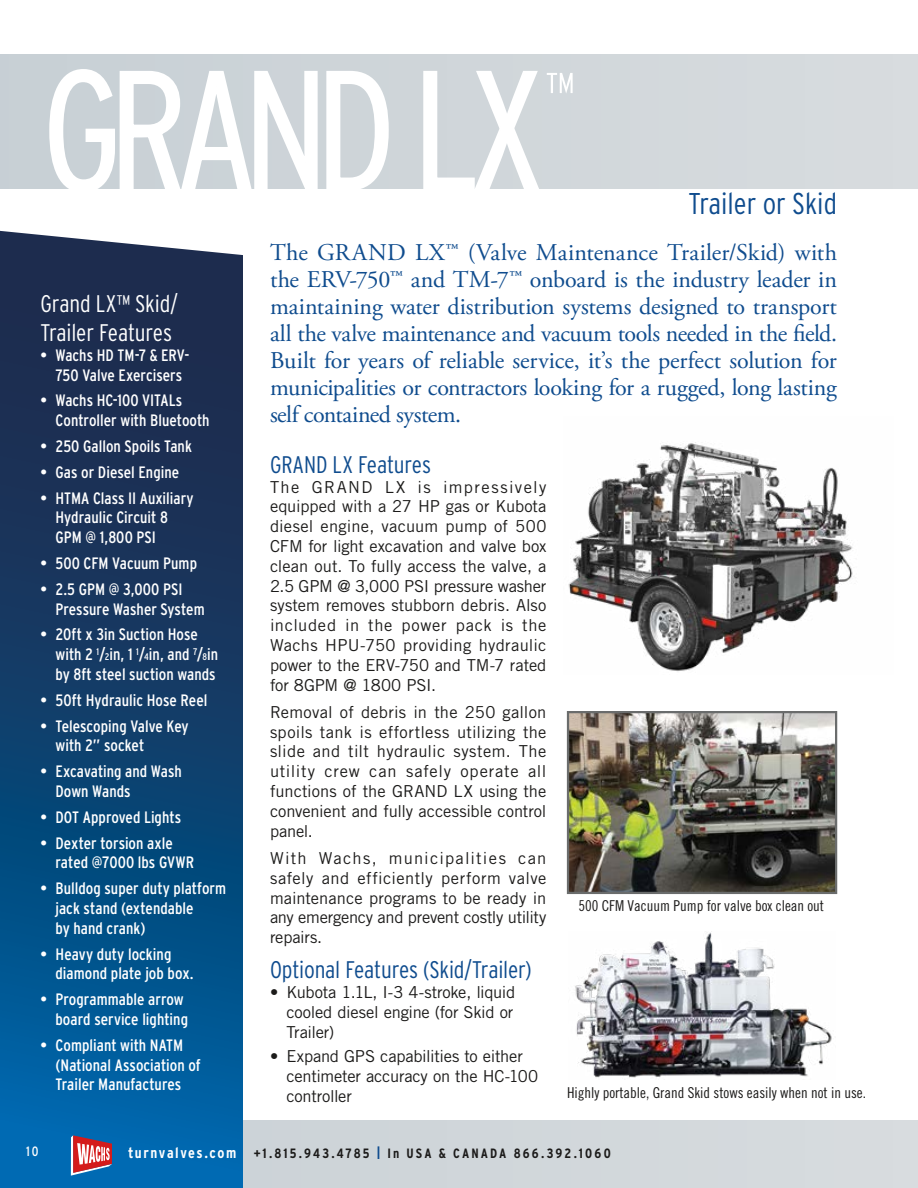
<style>
.page{position:relative;width:918px;height:1188px;background:#fff}
.page>*{position:absolute;margin:0;border:0;box-sizing:border-box;transform-origin:0 0}
.Main_Head_1{font:300 condensed 168px "Interstate";letter-spacing:-.075em;color:#fff}
.Main_Head_1-2{font:300 condensed 51px "Interstate";color:#fff}
.Main_Head_2{font:300 condensed 30px "Interstate";color:#0f4c8e}
.Intro_para{font:24px/27px "Adobe Garamond Pro";letter-spacing:-.015em;color:#0f4c8e;text-align:justify}
.SUBHEAD{font:300 condensed 24px "Interstate";letter-spacing:-.01em;color:#0f4c8e}
.SUBHEAD_Right{font:300 condensed 24px/28.8px "Interstate";letter-spacing:-.01em;color:#fff}
.TEXT{font:16.5px/19.8px "Trade Gothic";letter-spacing:-.01em;color:#1c1b1a;text-align:justify}
.t1{font:condensed 16.5px/19.8px "Interstate";color:#fff}
.t2{font:15px "Trade Gothic Cond Eighteen";color:#1c1b1a}
.t3{font:700 condensed 15px "Interstate";letter-spacing:.1em;color:#fff}
.t4{font:700 condensed 13.5px "Interstate";letter-spacing:.155em;color:#1c1b1a}
.t5{font:condensed 13.5px "Interstate";color:#fff}
.s1{font-size:9.6px}
.s2{font-size:18px;color:#0f4c8e}
</style>
<div class="page">
<div style="left:0;top:54px;width:918px;height:135px;background:#d3d9dc"></div>
<div style="left:0;top:1120px;width:918px;height:68px;background:#d2d7db"></div>
<img style="left:570px;top:714px;width:264px;height:177px">
<div style="left:567px;top:711px;width:270px;height:183px;border:2px solid #6a6c6c"></div>
<img style="left:575px;top:932px;width:257px;height:146px">
<img style="left:568px;top:442px;width:285px;height:230px">
<svg style="left:48px;top:68px;width:270px;height:121px"></svg>
<svg style="left:326px;top:71px;width:63px;height:118px"></svg>
<svg style="left:423px;top:71px;width:116px;height:118px"></svg>
<svg style="left:0;top:231px;width:243px;height:957px;background:#114473"></svg>
<svg style="left:71px;top:1135px;width:41px;height:41px;background:#ac6f81"></svg>
<p class="Main_Head_1" style="left:42px;top:36px;width:504px">GRAND LX</p>
<p class="Main_Head_1-2" style="left:546px;top:62px;width:30px">™</p>
<p class="Main_Head_2" style="left:689px;top:186px;width:150px">Trailer or Skid</p>
<p class="SUBHEAD_Right" style="left:40px;top:289px;width:139px">Grand LX™ Skid/<br>Trailer Features</p>
<p class="t1" style="left:40px;top:345px;width:151px;text-align:center">• Wachs HD TM-7 &amp; ERV-<br>750 Valve Exercisers</p>
<p class="t1" style="left:56px;top:391px;width:156px;text-indent:-15px">• Wachs HC-100 VITALs<br>Controller with Bluetooth</p>
<p class="t1" style="left:40px;top:436px;width:153px">• 250 Gallon Spoils Tank</p>
<p class="t1" style="left:40px;top:462px;width:140px">• Gas or Diesel Engine</p>
<p class="t1" style="left:56px;top:488px;width:140px;text-indent:-15px">• HTMA Class II Auxiliary<br>Hydraulic Circuit 8<br>GPM @ 1,800 PSI</p>
<p class="t1" style="left:40px;top:553px;width:158px">• 500 CFM Vacuum Pump</p>
<p class="t1" style="left:56px;top:579px;width:151px;text-indent:-15px">• 2.5 GPM @ 3,000 PSI<br>Pressure Washer System</p>
<p class="t1" style="left:56px;top:625px;width:164px;text-indent:-15px">• 20ft x 3in Suction Hose with 2 <sup>1</sup>/<span class="s1">2</span>in, 1 <sup>1</sup>/<span class="s1">4</span>in, and <sup>7</sup>/<span class="s1">8</span>in by 8ft steel suction wands</p>
<p class="t1" style="left:40px;top:690px;width:168px">• 50ft Hydraulic Hose Reel</p>
<p class="t1" style="left:56px;top:716px;width:135px;text-indent:-15px">• Telescoping Valve Key with 2” socket</p>
<p class="t1" style="left:56px;top:761px;width:128px;text-indent:-15px">• Excavating and Wash<br>Down Wands</p>
<p class="t1" style="left:40px;top:807px;width:142px">• DOT Approved Lights</p>
<p class="t1" style="left:56px;top:833px;width:140px;text-indent:-15px">• Dexter torsion axle rated @7000 lbs GVWR</p>
<p class="t1" style="left:56px;top:878px;width:172px;text-indent:-15px">• Bulldog super duty platform jack stand (extendable<br>by hand crank)</p>
<p class="t1" style="left:56px;top:944px;width:140px;text-indent:-15px">• Heavy duty locking diamond plate job box.</p>
<p class="t1" style="left:40px;top:989px;width:149px;text-align:right">• Programmable arrow board service lighting</p>
<p class="t1" style="left:56px;top:1035px;width:147px;text-indent:-15px">• Compliant with NATM (National Association of<br>Trailer Manufactures</p>
<p class="Intro_para" style="left:270px;top:240px;width:569px">The GRAND LX™ (Valve Maintenance Trailer/Skid) with the ERV-750™ and TM-7™ onboard is the industry leader in maintaining water distribution systems designed to transport all the valve maintenance and vacuum tools needed in the field.<br>Built for years of reliable service, it’s the perfect solution for municipalities or contractors looking for a rugged, long lasting self contained system.</p>
<p class="SUBHEAD" style="left:270px;top:451px;width:163px">GRAND LX Features</p>
<p class="TEXT" style="left:270px;top:477px;width:278px">The GRAND LX is impressively equipped with a 27 HP gas or Kubota diesel engine, vacuum pump of 500<br>CFM for light excavation and valve box clean out. To fully access the valve, a 2.5 GPM @ 3,000 PSI pressure washer system removes stubborn debris. Also included in the power pack is the Wachs HPU-750 providing hydraulic power to the ERV-750 and TM-7 rated for 8GPM @ 1800 PSI.</p>
<p class="TEXT" style="left:270px;top:702px;width:278px">Removal of debris in the 250 gallon spoils tank is effortless utilizing the slide and tilt hydraulic system. The utility crew can safely operate all functions of the GRAND LX using the convenient and fully accessible control panel.</p>
<p class="TEXT" style="left:270px;top:848px;width:278px">With Wachs, municipalities can safely and efficiently perform valve maintenance programs to be ready in any emergency and prevent costly utility repairs.</p>
<p class="t2" style="left:578px;top:896px;width:247px">500 CFM Vacuum Pump for valve box clean out</p>
<p class="SUBHEAD" style="left:270px;top:956px;width:263px">Optional Features (Skid/Trailer)</p>
<p class="TEXT" style="left:286px;top:982px;width:230px;text-indent:-16px">• Kubota 1.1L, I-3 4-stroke, liquid cooled diesel engine (for Skid or Trailer)</p>
<p class="TEXT" style="left:286px;top:1046px;width:253px;text-align:left;text-indent:-16px">• Expand GPS capabilities to either centimeter accuracy on the HC-100 controller</p>
<p class="t2" style="left:567px;top:1084px;width:301px">Highly portable, Grand Skid stows easily when not in use.</p>
<p class="t5" style="left:26px;top:1143px;width:14px">10</p>
<p class="t3" style="left:128px;top:1144px;width:110px">turnvalves.com</p>
<p class="t4" style="left:254px;top:1145px;width:359px">+1.815.943.4785 <span class="s2">I</span> In USA &amp; CANADA 866.392.1060</p>
</div>
